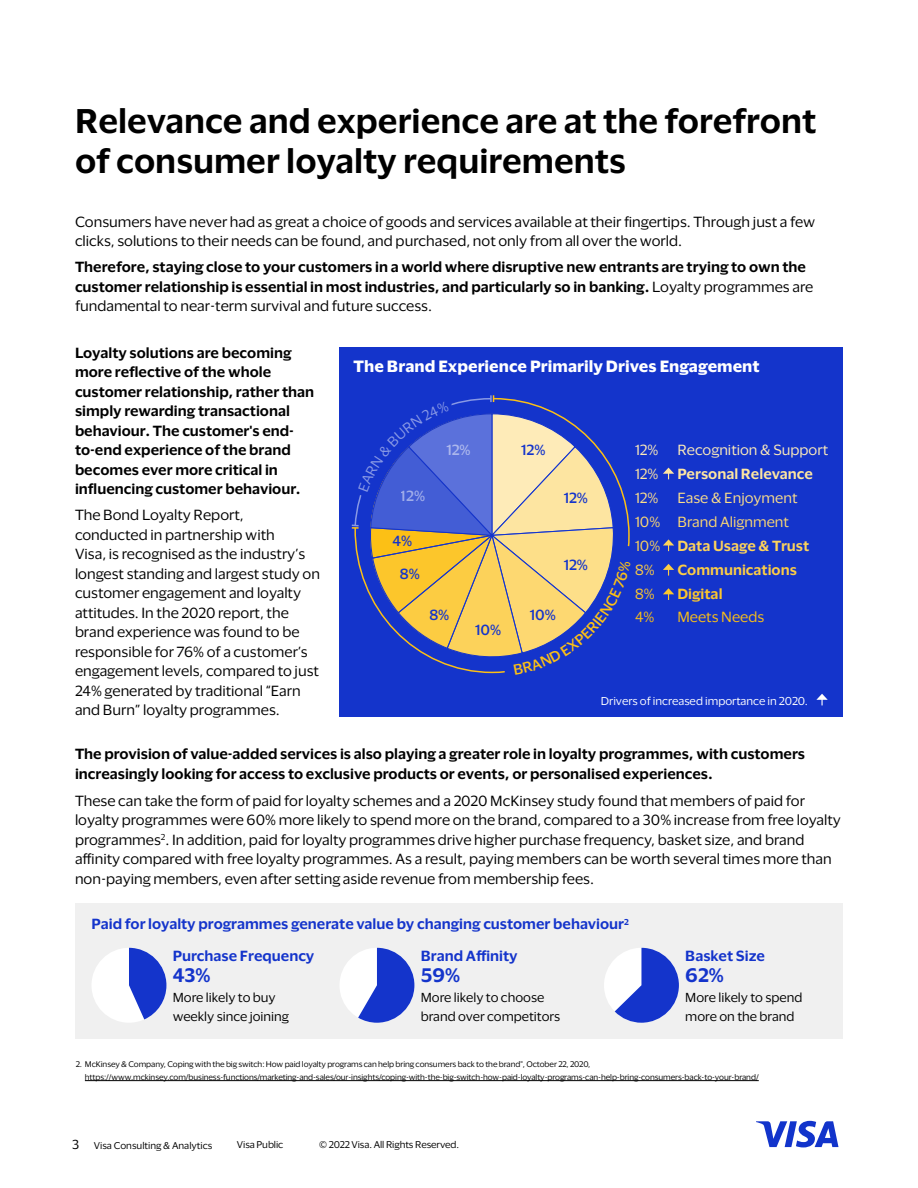
<style>
.page{position:relative;width:918px;height:1188px;background:#fff}
.page>*{position:absolute;margin:0;border:0;box-sizing:border-box;transform-origin:0 0}
.t1{font:600 31.5px/40.5px "Visa Dialect";color:#000}
.t2{font:600 18px "Visa Dialect";color:#1434cb}
.t3{font:700 15px "Visa Dialect";color:#fff}
.t4{font:13.5px/19.5px "Visa Dialect";color:#000}
.t5{font:600 13.5px/19.5px "Visa Dialect";color:#000}
.t6{font:600 13.5px "Visa Dialect";color:#1434cb}
.t7{font:13.5px "Visa Dialect";color:#feecb9}
.t8{font:500 13.5px "Visa Dialect";color:#1434cb}
.t9{font:600 13.5px "Visa Dialect";color:#fee6a1}
.t10{font:13.5px "Visa Dialect";color:#fddf8a}
.t11{font:13.5px "Visa Dialect";color:#fdd972}
.t12{font:600 13.5px "Visa Dialect";color:#fdd35b}
.t13{font:600 13.5px "Visa Dialect";color:#fdcd44}
.t14{font:13.5px "Visa Dialect";color:#fcc015}
.t15{font:600 13.5px "Visa Dialect";color:#fcc62c}
.t16{font:500 13.5px "Visa Dialect";color:#fff}
.t17{font:13.5px "Visa Dialect";color:#fee6a1}
.t18{font:13.5px "Visa Dialect";color:#fdd35b}
.t19{font:13.5px "Visa Dialect";color:#fdcd44}
.t20{font:13.5px "Visa Dialect";color:#fcc62c}
.t21{font:12px/19.5px "Visa Dialect";color:#000}
.t22{font:10.5px "Visa Dialect";color:#fff}
.t23{font:9px "Visa Dialect";letter-spacing:-.01em;color:#000}
.t24{font:7.5px/13.5px "Visa Dialect";letter-spacing:-.01em;color:#000}
.s1{font-weight:400}
.s2{font-size:12px}
</style>
<div class="page">
<div style="left:340px;top:347px;width:503px;height:370px;background:#1434cb"></div>
<svg style="left:756px;top:1121px;width:82px;height:26px"></svg>
<div style="left:75px;top:904px;width:768px;height:135px;background:#f0f0f0"></div>
<div style="left:92px;top:948px;width:74px;height:75px;background:#fff;border-radius:50%"></div>
<div style="left:340px;top:948px;width:74px;height:75px;background:#fff;border-radius:50%"></div>
<div style="left:604px;top:948px;width:75px;height:75px;background:#fff;border-radius:50%"></div>
<svg style="left:663px;top:468px;width:11px;height:11px"></svg>
<svg style="left:663px;top:539px;width:11px;height:12px"></svg>
<svg style="left:663px;top:564px;width:11px;height:12px"></svg>
<svg style="left:663px;top:588px;width:11px;height:12px"></svg>
<svg style="left:816px;top:694px;width:12px;height:11px"></svg>
<svg style="left:129px;top:948px;width:37px;height:71px"></svg>
<svg style="left:358px;top:948px;width:56px;height:75px"></svg>
<svg style="left:615px;top:948px;width:64px;height:75px"></svg>
<hr style="left:85px;top:1080px;width:674px;height:1px;background:#000">
<svg style="left:351px;top:395px;width:279px;height:279px"></svg>
<h1 class="t1" style="left:75px;top:98px;width:743px">Relevance and experience are at the forefront of consumer loyalty requirements</h1>
<p class="t4" style="left:75px;top:211px;width:742px">Consumers have never had as great a choice of goods and services available at their fingertips. Through just a few clicks, solutions to their needs can be found, and purchased, not only from all over the world.</p>
<p class="t5" style="left:75px;top:257px;width:740px">Therefore, staying close to your customers in a world where disruptive new entrants are trying to own the customer relationship is essential in most industries, and particularly so in banking. <span class="s1">Loyalty programmes are fundamental to near-term survival and future success.</span></p>
<p class="t5" style="left:75px;top:342px;width:241px">Loyalty solutions are becoming more reflective of the whole customer relationship, rather than simply rewarding transactional behaviour. The customer's end&shy;to-end experience of the brand becomes ever more critical in influencing customer behaviour.</p>
<p class="t4" style="left:75px;top:505px;width:246px">The Bond Loyalty Report,<br>conducted in partnership with<br>Visa, is recognised as the industry’s longest standing and largest study on customer engagement and loyalty attitudes. In the 2020 report, the brand experience was found to be responsible for 76% of a customer’s engagement levels, compared to just 24% generated by traditional “Earn and Burn” loyalty programmes.</p>
<p class="t3" style="left:354px;top:354px;width:408px">The Brand Experience Primarily Drives Engagement</p>
<p class="t16" style="left:446px;top:439px;width:26px">12%</p>
<p class="t8" style="left:521px;top:439px;width:26px">12%</p>
<p class="t7" style="left:677px;top:440px;width:152px">Recognition &amp; Support</p>
<p class="t9" style="left:677px;top:463px;width:137px">Personal Relevance</p>
<p class="t10" style="left:677px;top:488px;width:122px">Ease &amp; Enjoyment</p>
<p class="t11" style="left:677px;top:512px;width:113px">Brand Alignment</p>
<p class="t12" style="left:677px;top:535px;width:133px">Data Usage &amp; Trust</p>
<p class="t13" style="left:677px;top:559px;width:121px">Communications</p>
<p class="t15" style="left:677px;top:583px;width:47px">Digital</p>
<p class="t14" style="left:677px;top:607px;width:88px">Meets Needs</p>
<p class="t7" style="left:635px;top:440px;width:25px">12%</p>
<p class="t17" style="left:635px;top:464px;width:25px">12%</p>
<p class="t10" style="left:635px;top:488px;width:25px">12%</p>
<p class="t11" style="left:635px;top:512px;width:27px">10%</p>
<p class="t18" style="left:635px;top:535px;width:27px">10%</p>
<p class="t19" style="left:635px;top:559px;width:21px">8%</p>
<p class="t20" style="left:635px;top:583px;width:21px">8%</p>
<p class="t14" style="left:635px;top:607px;width:21px">4%</p>
<p class="t16" style="left:401px;top:485px;width:26px">12%</p>
<p class="t8" style="left:564px;top:488px;width:26px">12%</p>
<p class="t8" style="left:392px;top:531px;width:21px">4%</p>
<p class="t8" style="left:564px;top:554px;width:26px">12%</p>
<p class="t8" style="left:400px;top:563px;width:21px">8%</p>
<p class="t8" style="left:530px;top:604px;width:28px">10%</p>
<p class="t8" style="left:429px;top:605px;width:21px">8%</p>
<p class="t8" style="left:475px;top:619px;width:28px">10%</p>
<p class="t22" style="left:601px;top:693px;width:208px">Drivers of increased importance in 2020.</p>
<p class="t5" style="left:75px;top:743px;width:732px">The provision of value-added services is also playing a greater role in loyalty programmes, with customers increasingly looking for access to exclusive products or events, or personalised experiences.</p>
<p class="t4" style="left:75px;top:790px;width:767px">These can take the form of paid for loyalty schemes and a 2020 McKinsey study found that members of paid for loyalty programmes were 60% more likely to spend more on the brand, compared to a 30% increase from free loyalty programmes<sup>2</sup>. In addition, paid for loyalty programmes drive higher purchase frequency, basket size, and brand affinity compared with free loyalty programmes. As a result, paying members can be worth several times more than non-paying members, even after setting aside revenue from membership fees.</p>
<p class="t6" style="left:92px;top:913px;width:539px">Paid for loyalty programmes generate value by changing customer behaviour<sup>2</sup></p>
<p class="t6" style="left:421px;top:946px;width:98px">Brand Affinity</p>
<h2 class="t2" style="left:421px;top:961px;width:41px">59%</h2>
<p class="t21" style="left:421px;top:987px;width:141px">More likely to choose brand over competitors</p>
<p class="t6" style="left:173px;top:946px;width:143px">Purchase Frequency</p>
<h2 class="t2" style="left:173px;top:961px;width:39px">43%</h2>
<p class="t21" style="left:173px;top:987px;width:118px">More likely to buy weekly since joining</p>
<p class="t6" style="left:685px;top:946px;width:81px">Basket Size</p>
<h2 class="t2" style="left:685px;top:961px;width:40px">62%</h2>
<p class="t21" style="left:685px;top:987px;width:119px">More likely to spend more on the brand</p>
<p class="t24" style="left:85px;top:1056px;width:675px;text-indent:-9px">2. McKinsey &amp; Company, Coping with the big switch: How paid loyalty programs can help bring consumers back to the brand", October 22, 2020, https://www.mckinsey.com/business-functions/marketing-and-sales/our-insights/coping-with-the-big-switch-how-paid-loyalty-programs-can-help-bring-consumers-back-to-your-brand/</p>
<p class="t23" style="left:72px;top:1138px;width:142px"><span class="s2">3</span> Visa Consulting &amp; Analytics</p>
<p class="t23" style="left:237px;top:1138px;width:48px">Visa Public</p>
<p class="t23" style="left:319px;top:1138px;width:141px">© 2022 Visa. All Rights Reserved.</p>
</div>
